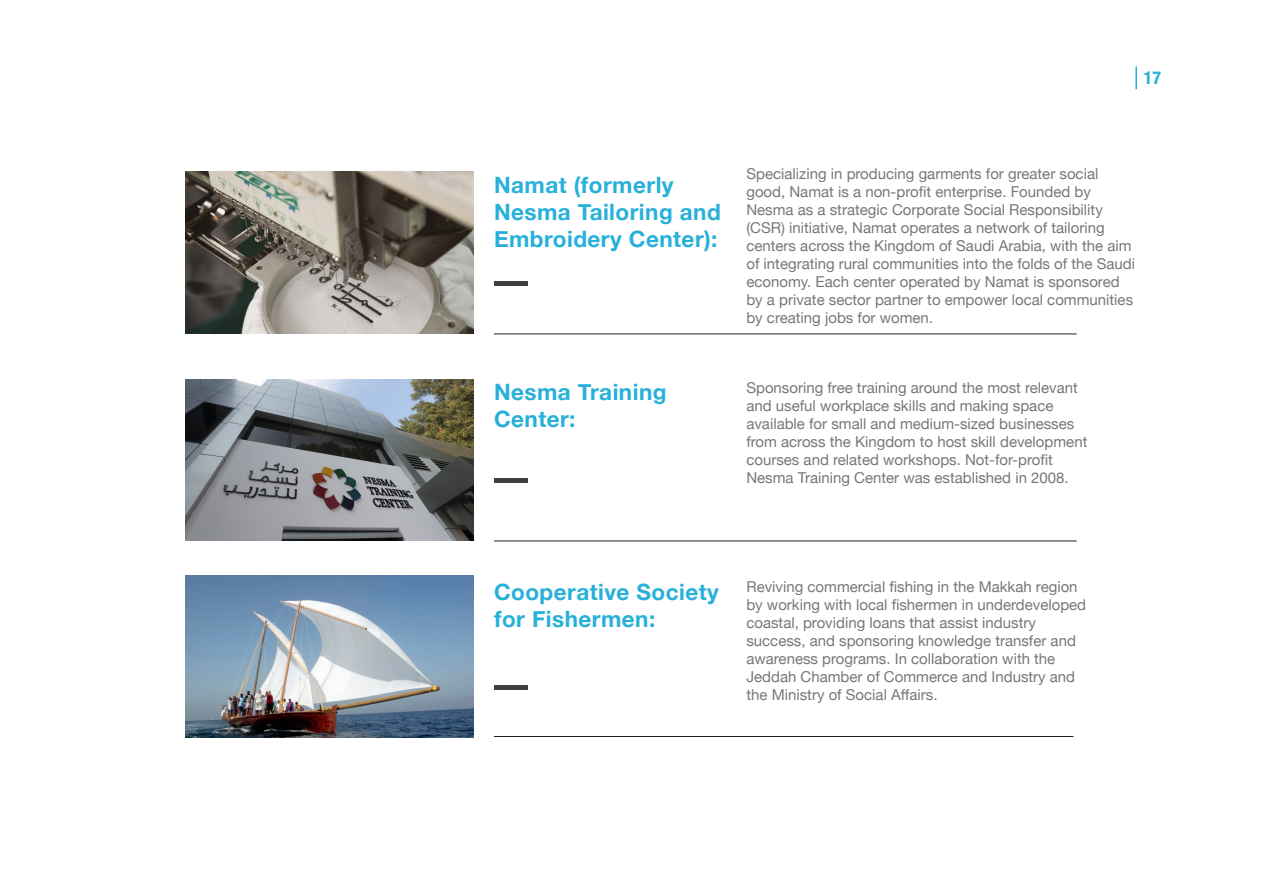
<style>
.page{position:relative;width:1263px;height:893px;background:#fff}
.page>*{position:absolute;margin:0;border:0;box-sizing:border-box;transform-origin:0 0}
.TITLE_SMALL_OCEAN{font:700 22.5px/27px "Helvetica Neue";letter-spacing:.02em;color:#27b0da}
.t1{font:700 condensed 18px "Helvetica Neue";color:#27b0da}
.t2{font:15px/18px "Helvetica Neue";color:#7b7676}
</style>
<div class="page">
<hr style="left:1135px;top:67px;width:2px;height:22px;background:#27b0da">
<img style="left:185px;top:171px;width:289px;height:163px">
<img style="left:185px;top:379px;width:289px;height:162px">
<img style="left:185px;top:575px;width:289px;height:163px">
<div style="left:494px;top:281px;width:34px;height:5px;background:#3e3e3f"></div>
<hr style="left:494px;top:478px;width:34px;height:4px;background:#3e3e3f">
<div style="left:494px;top:685px;width:34px;height:5px;background:#3e3e3f"></div>
<hr style="left:494px;top:334px;width:582px;height:1px;background:#231f20">
<hr style="left:494px;top:541px;width:582px;height:1px;background:#231f20">
<hr style="left:494px;top:736px;width:579px;height:1px;background:#231f20">
<p class="t1" style="left:1144px;top:63px;width:19px">17</p>
<p class="TITLE_SMALL_OCEAN" style="left:494px;top:172px;width:228px">Namat (formerly<br>Nesma Tailoring and<br>Embroidery Center):</p>
<p class="TITLE_SMALL_OCEAN" style="left:494px;top:379px;width:174px">Nesma Training<br>Center:</p>
<p class="t2" style="left:746px;top:166px;width:390px">Specializing in producing garments for greater social good, Namat is a non-profit enterprise. Founded by Nesma as a strategic Corporate Social Responsibility (CSR) initiative, Namat operates a network of tailoring centers across the Kingdom of Saudi Arabia, with the aim of integrating rural communities into the folds of the Saudi economy. Each center operated by Namat is sponsored by a private sector partner to empower local communities by creating jobs for women.</p>
<p class="t2" style="left:746px;top:379px;width:342px">Sponsoring free training around the most relevant and useful workplace skills and making space available for small and medium-sized businesses from across the Kingdom to host skill development courses and related workshops. Not-for-profit Nesma Training Center was established in 2008.</p>
<p class="TITLE_SMALL_OCEAN" style="left:494px;top:579px;width:226px">Cooperative Society for Fishermen:</p>
<p class="t2" style="left:746px;top:579px;width:341px">Reviving commercial fishing in the Makkah region by working with local fishermen in underdeveloped coastal, providing loans that assist industry success, and sponsoring knowledge transfer and awareness programs. In collaboration with the Jeddah Chamber of Commerce and Industry and the Ministry of Social Affairs.</p>
</div>
